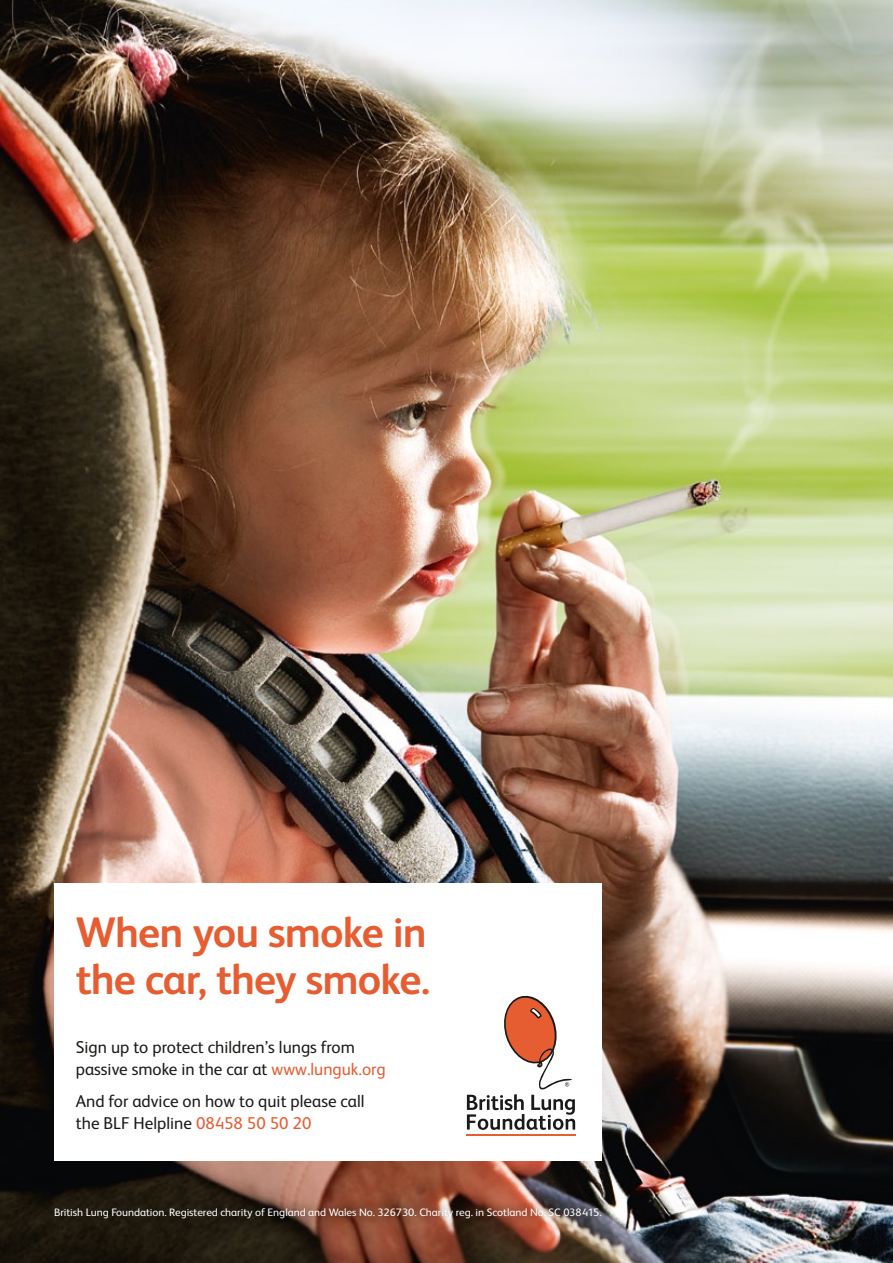
<style>
.page{position:relative;width:893px;height:1263px;background:#fff}
.page>*{position:absolute;margin:0;border:0;box-sizing:border-box;transform-origin:0 0}
.t1{font:700 42.75px/46.5px "FS Albert";letter-spacing:-.025em;color:#e65d32}
.t2{font:17.1px/22.6px "FS Albert";color:#1a1a18}
.t3{font:10.8px "FS Albert";letter-spacing:-.005em;color:#fff;scale:1.04 1}
.s1{color:#e65d32}
</style>
<div class="page">
<img style="left:0;top:0;width:893px;height:1263px">
<div style="left:45px;top:1198px;width:563px;height:28px;background:#1a1a18;opacity:.75"></div>
<div style="left:54px;top:883px;width:547px;height:277px;background:#fff"></div>
<hr style="left:466px;top:1134px;width:110px;height:2px;background:#e65d32">
<svg style="left:467px;top:996px;width:108px;height:134px"></svg>
<h1 class="t1" style="left:76px;top:909px;width:356px">When you smoke in the car, they smoke.</h1>
<p class="t2" style="left:76px;top:1035px;width:311px">Sign up to protect children’s lungs from passive smoke in the car at <span class="s1">www.lunguk.org</span></p>
<p class="t2" style="left:76px;top:1089px;width:290px">And for advice on how to quit please call the BLF Helpline <span class="s1">08458 50 50 20</span></p>
<p class="t3" style="left:54px;top:1206px;width:528px">British Lung Foundation. Registered charity of England and Wales No. 326730. Charity reg. in Scotland No. SC 038415.</p>
</div>
